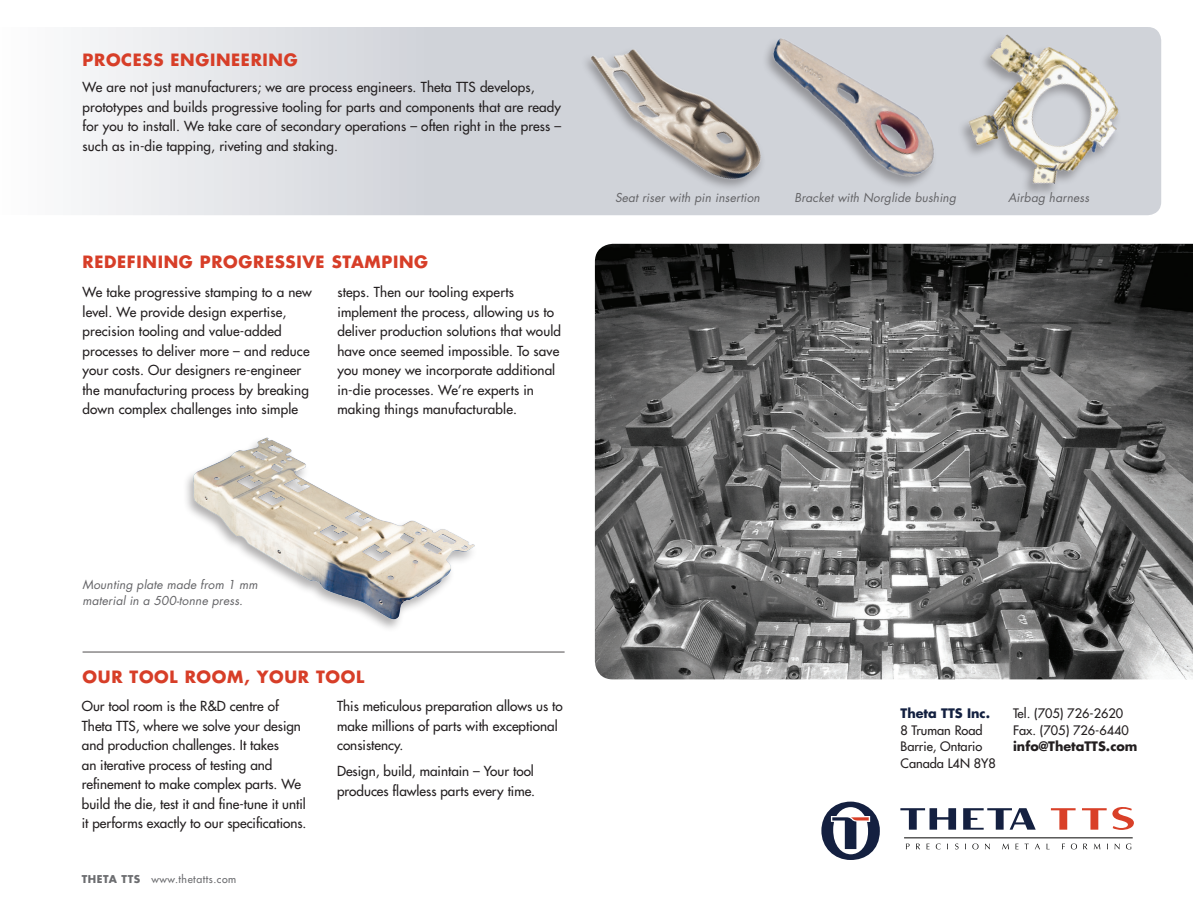
<style>
.page{position:relative;width:1193px;height:920px;background:#fff}
.page>*{position:absolute;margin:0;border:0;box-sizing:border-box;transform-origin:0 0}
.t1{font:700 16.5px "Futura Std";letter-spacing:.04em;color:#d73e28}
.t2{font:500 13.5px/19.5px "Futura Std";letter-spacing:.01em;color:#231f20}
.t3{font:500 12.75px/16.5px "Futura Std";color:#231f20}
.t4{font:700 12.75px "Futura Std";color:#231f20}
.t5{font:700 12.75px "Futura Std";color:#132040}
.t6{font:italic 12px/16.5px "Futura Std";letter-spacing:.01em;color:#636366}
.t7{font:500 10.5px "Futura Std";letter-spacing:.05em;color:#6c6d70}
.s1{font-weight:700}
</style>
<div class="page">
<svg style="left:82px;top:27px;width:1079px;height:188px;background:#dbdde2"></svg>
<hr style="left:83px;top:652px;width:482px;height:1px;background:#231f20">
<svg style="left:821px;top:801px;width:59px;height:59px"></svg>
<svg style="left:916px;top:844px;width:4px;height:5px"></svg>
<svg style="left:926px;top:844px;width:3px;height:5px"></svg>
<svg style="left:936px;top:843px;width:5px;height:6px"></svg>
<svg style="left:955px;top:843px;width:3px;height:6px"></svg>
<svg style="left:972px;top:843px;width:6px;height:6px"></svg>
<svg style="left:985px;top:843px;width:5px;height:6px"></svg>
<svg style="left:1002px;top:843px;width:7px;height:6px"></svg>
<svg style="left:1015px;top:844px;width:3px;height:5px"></svg>
<svg style="left:1035px;top:843px;width:5px;height:6px"></svg>
<svg style="left:1071px;top:843px;width:6px;height:6px"></svg>
<svg style="left:1083px;top:844px;width:4px;height:5px"></svg>
<svg style="left:1094px;top:843px;width:6px;height:6px"></svg>
<svg style="left:1114px;top:843px;width:5px;height:6px"></svg>
<svg style="left:1126px;top:843px;width:5px;height:6px"></svg>
<hr style="left:904px;top:837px;width:229px;height:1px;background:#050504">
<svg style="left:1051px;top:808px;width:24px;height:22px"></svg>
<svg style="left:900px;top:808px;width:56px;height:22px"></svg>
<svg style="left:963px;top:808px;width:73px;height:22px"></svg>
<svg style="left:1082px;top:807px;width:52px;height:23px"></svg>
<img style="left:572px;top:27px;width:186px;height:175px">
<img style="left:758px;top:27px;width:202px;height:178px">
<img style="left:932px;top:27px;width:211px;height:177px">
<img style="left:595px;top:244px;width:598px;height:435px">
<img style="left:186px;top:437px;width:289px;height:192px">
<p class="t1" style="left:83px;top:49px;width:217px">PROCESS ENGINEERING</p>
<p class="t2" style="left:83px;top:78px;width:480px">We are not just manufacturers; we are process engineers. Theta TTS develops, prototypes and builds progressive tooling for parts and components that are ready for you to install. We take care of secondary operations – often right in the press – such as in-die tapping, riveting and staking.</p>
<p class="t1" style="left:83px;top:251px;width:347px">REDEFINING PROGRESSIVE STAMPING</p>
<p class="t2" style="left:83px;top:282px;width:231px">We take progressive stamping to a new level. We provide design expertise, precision tooling and value-added processes to deliver more – and reduce your costs. Our designers re-engineer the manufacturing process by breaking down complex challenges into simple</p>
<p class="t2" style="left:337px;top:282px;width:225px">steps. Then our tooling experts implement the process, allowing us to deliver production solutions that would have once seemed impossible. To save you money we incorporate additional in-die processes. We’re experts in making things manufacturable.</p>
<p class="t6" style="left:615px;top:190px;width:146px">Seat riser with pin insertion</p>
<p class="t6" style="left:794px;top:190px;width:163px">Bracket with Norglide bushing</p>
<p class="t6" style="left:1008px;top:190px;width:83px">Airbag harness</p>
<p class="t6" style="left:83px;top:576px;width:177px">Mounting plate made from 1 mm material in a 500-tonne press.</p>
<p class="t1" style="left:83px;top:665px;width:283px">OUR TOOL ROOM, YOUR TOOL</p>
<p class="t2" style="left:82px;top:696px;width:226px">Our tool room is the R&amp;D centre of Theta TTS, where we solve your design and production challenges. It takes<br>an iterative process of testing and refinement to make complex parts. We build the die, test it and fine-tune it until it performs exactly to our specifications.</p>
<p class="t2" style="left:337px;top:696px;width:227px">This meticulous preparation allows us to make millions of parts with exceptional consistency.</p>
<p class="t2" style="left:337px;top:762px;width:200px">Design, build, maintain – Your tool produces flawless parts every time.</p>
<p class="t7" style="left:82px;top:872px;width:156px"><span class="s1">THETA TTS</span> www.thetatts.com</p>
<p class="t5" style="left:900px;top:705px;width:91px">Theta TTS Inc.</p>
<p class="t3" style="left:900px;top:722px;width:97px">8 Truman Road<br>Barrie, Ontario<br>Canada L4N 8Y8</p>
<p class="t3" style="left:1013px;top:705px;width:117px">Tel. (705) 726-2620<br>Fax. (705) 726-6440</p>
<p class="t4" style="left:1013px;top:738px;width:126px">info@ThetaTTS.com</p>
</div>
